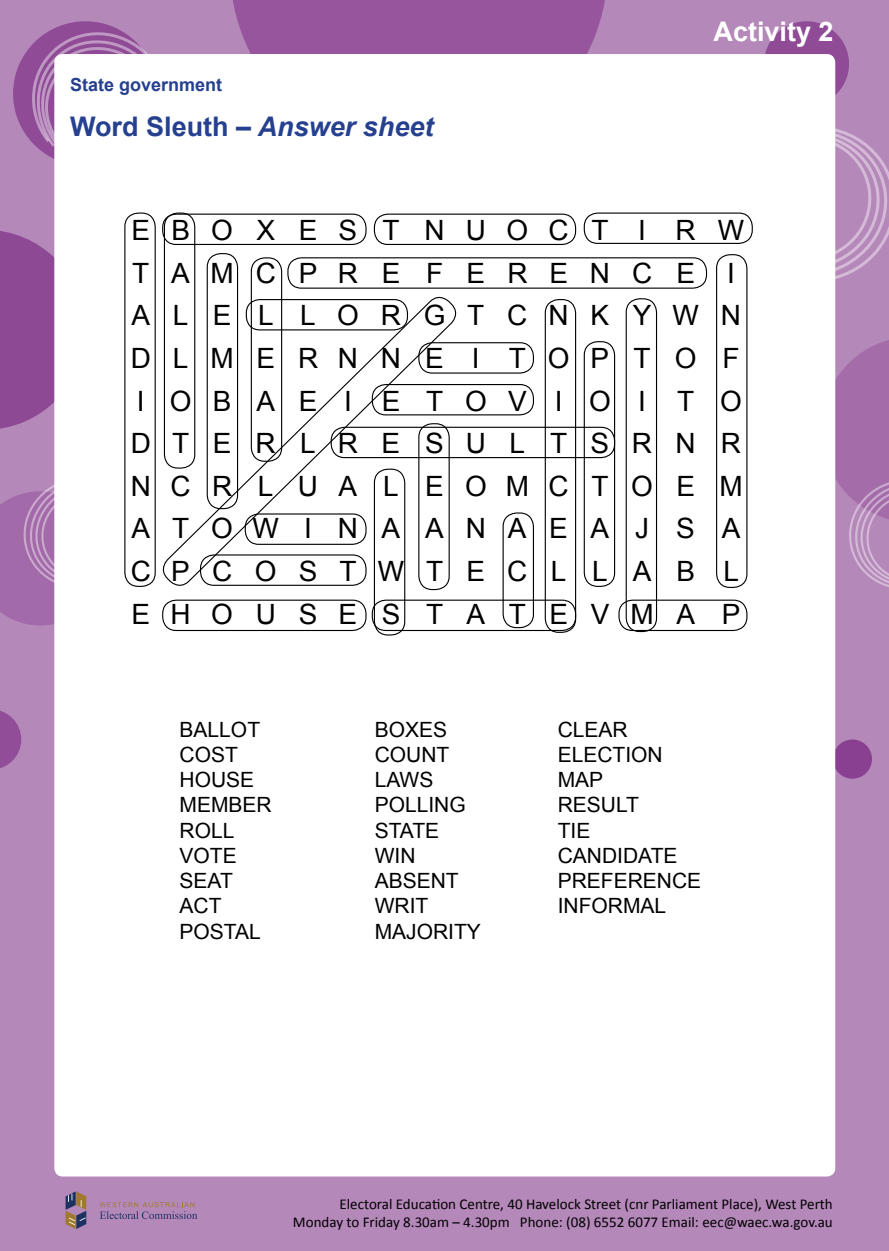
<style>
.page{position:relative;width:889px;height:1251px;background:#fff}
.page>*{position:absolute;margin:0;border:0;box-sizing:border-box;transform-origin:0 0}
.t1{font:27.9px/42.6px "Arial";letter-spacing:.81em;color:#000}
.t2{font:700 27px "Arial";color:#25408f}
.t3{font:700 27px "Arial";color:#fff}
.t4{font:21px "Arial";color:#000}
.t5{font:700 18px "Arial";color:#25408f}
.t6{font:15px/18px "Calibri";color:#000;text-align:right}
.s1{font-style:italic}
</style>
<div class="page">
<div style="left:0;top:0;width:889px;height:1250px;background:#b588ba"></div>
<svg style="left:0;top:231px;width:54px;height:198px;background:#914f98"></svg>
<svg style="left:0;top:711px;width:21px;height:58px"></svg>
<div style="left:833px;top:739px;width:39px;height:39px;background:#894090;border-radius:50%"></div>
<svg style="left:765px;top:21px;width:84px;height:91px"></svg>
<div style="left:233px;top:0;width:372px;height:54px;background:#96559c"></div>
<svg style="left:13px;top:21px;width:135px;height:138px"></svg>
<svg style="left:0;top:485px;width:54px;height:140px;background:#a873ae"></svg>
<svg style="left:835px;top:122px;width:54px;height:160px"></svg>
<div style="left:54px;top:54px;width:781px;height:1122px;background:#fff;border-radius:9px"></div>
<svg style="left:65px;top:1191px;width:21px;height:37px"></svg>
<svg style="left:100px;top:1202px;width:97px;height:16px"></svg>
<svg style="left:835px;top:324px;width:54px;height:270px"></svg>
<div style="left:162px;top:213px;width:204px;height:32px;border:1px solid #000;border-radius:14px"></div>
<div style="left:287px;top:257px;width:420px;height:31px;border:1px solid #000;border-radius:14px"></div>
<div style="left:162px;top:599px;width:204px;height:32px;border:1px solid #000;border-radius:14px"></div>
<div style="left:372px;top:599px;width:204px;height:32px;border:1px solid #000;border-radius:14px"></div>
<div style="left:618px;top:599px;width:129px;height:32px;border:1px solid #000;border-radius:14px"></div>
<div style="left:502px;top:512px;width:32px;height:116px;border:1px solid #000;border-radius:14px"></div>
<div style="left:584px;top:341px;width:31px;height:245px;border:1px solid #000;border-radius:14px"></div>
<div style="left:625px;top:298px;width:32px;height:334px;border:1px solid #000;border-radius:14px"></div>
<div style="left:545px;top:299px;width:31px;height:333px;border:1px solid #000;border-radius:14px"></div>
<div style="left:251px;top:257px;width:31px;height:204px;border:1px solid #000;border-radius:14px"></div>
<div style="left:124px;top:212px;width:32px;height:374px;border:1px solid #000;border-radius:14px"></div>
<svg style="left:162px;top:292px;width:299px;height:298px"></svg>
<div style="left:716px;top:254px;width:31px;height:334px;border:1px solid #000;border-radius:14px"></div>
<div style="left:164px;top:212px;width:31px;height:256px;border:1px solid #000;border-radius:14px"></div>
<div style="left:374px;top:468px;width:31px;height:167px;border:1px solid #000;border-radius:14px"></div>
<div style="left:245px;top:513px;width:121px;height:31px;border:1px solid #000;border-radius:14px"></div>
<div style="left:584px;top:212px;width:169px;height:32px;border:1px solid #000;border-radius:14px"></div>
<div style="left:374px;top:213px;width:202px;height:32px;border:1px solid #000;border-radius:14px"></div>
<div style="left:331px;top:426px;width:284px;height:32px;border:1px solid #000;border-radius:14px"></div>
<div style="left:372px;top:384px;width:162px;height:31px;border:1px solid #000;border-radius:14px"></div>
<div style="left:418px;top:342px;width:116px;height:31px;border:1px solid #000;border-radius:14px"></div>
<div style="left:246px;top:299px;width:162px;height:31px;border:1px solid #000;border-radius:14px"></div>
<p class="t5" style="left:70px;top:72px;width:154px">State government</p>
<p class="t2" style="left:70px;top:108px;width:365px">Word Sleuth ‒ <span class="s1">Answer sheet</span></p>
<p class="t3" style="left:713px;top:13px;width:122px">Activity 2</p>
<p class="t1" style="left:131px;top:209px;width:615px">E B O X ES T NUOCT I RW<br>T A M C PR E FERENCE I<br>A L E L LO R GTCNKYWN<br>D L M E RN N E I TOPTOF<br>I O B A EI E TOVI OI TO<br>D T E R LR E SULTSRNR<br>N C R L UA L EOMCTOEM<br>A T O W I N A ANAEA J S A<br>C P C O ST W TECLLAB L<br>E H O U SE S TATEVMA P</p>
<p class="t4" style="left:180px;top:715px;width:82px">BALLOT</p>
<p class="t4" style="left:375px;top:715px;width:74px">BOXES</p>
<p class="t4" style="left:558px;top:715px;width:72px">CLEAR</p>
<p class="t4" style="left:180px;top:740px;width:60px">COST</p>
<p class="t4" style="left:375px;top:740px;width:76px">COUNT</p>
<p class="t4" style="left:558px;top:740px;width:107px">ELECTION</p>
<p class="t4" style="left:180px;top:766px;width:76px">HOUSE</p>
<p class="t4" style="left:375px;top:766px;width:60px">LAWS</p>
<p class="t4" style="left:558px;top:766px;width:47px">MAP</p>
<p class="t4" style="left:180px;top:791px;width:94px">MEMBER</p>
<p class="t4" style="left:375px;top:791px;width:93px">POLLING</p>
<p class="t4" style="left:558px;top:791px;width:83px">RESULT</p>
<p class="t4" style="left:180px;top:816px;width:56px">ROLL</p>
<p class="t4" style="left:375px;top:816px;width:66px">STATE</p>
<p class="t4" style="left:558px;top:816px;width:34px">TIE</p>
<p class="t4" style="left:180px;top:841px;width:59px">VOTE</p>
<p class="t4" style="left:375px;top:841px;width:42px">WIN</p>
<p class="t4" style="left:558px;top:841px;width:121px">CANDIDATE</p>
<p class="t4" style="left:180px;top:866px;width:55px">SEAT</p>
<p class="t4" style="left:375px;top:866px;width:86px">ABSENT</p>
<p class="t4" style="left:558px;top:866px;width:145px">PREFERENCE</p>
<p class="t4" style="left:180px;top:892px;width:44px">ACT</p>
<p class="t4" style="left:375px;top:892px;width:55px">WRIT</p>
<p class="t4" style="left:558px;top:892px;width:110px">INFORMAL</p>
<p class="t4" style="left:180px;top:917px;width:83px">POSTAL</p>
<p class="t4" style="left:375px;top:917px;width:108px">MAJORITY</p>
<p class="t6" style="left:293px;top:1194px;width:541px">Electoral Education Centre, 40 Havelock Street (cnr Parliament Place), West Perth<br>Monday to Friday 8.30am – 4.30pm Phone: (08) 6552 6077 Email: eec@waec.wa.gov.au</p>
</div>
